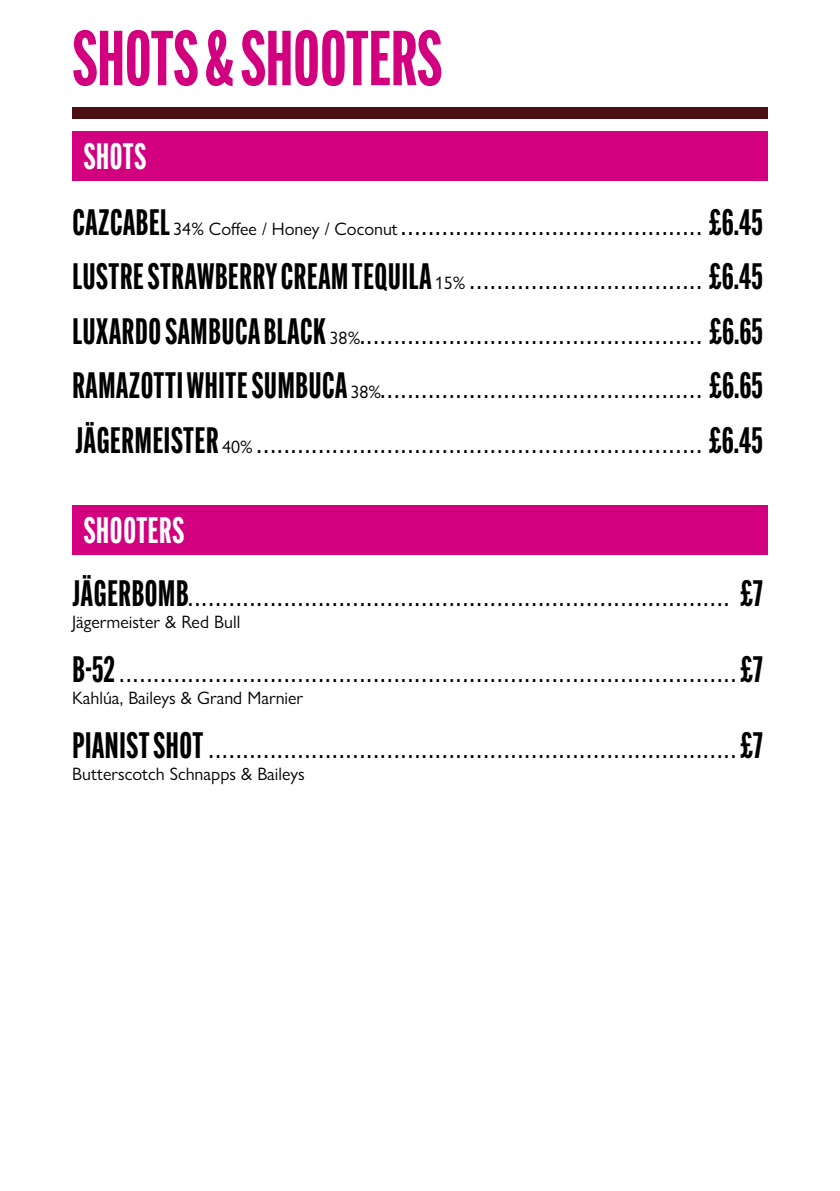
<style>
.page{position:relative;width:840px;height:1191px;background:#fff}
.page>*{position:absolute;margin:0;border:0;box-sizing:border-box;transform-origin:0 0}
.t1{font:700 76px "Alternate Gothic Comp ATF";color:#d2007f}
.t2{font:700 36px "Alternate Gothic Comp ATF";letter-spacing:.02em;color:#fff}
.t3{font:700 24px "Alternate Gothic Comp ATF";color:#000}
.t4{font:18px "Gill Sans Nova";color:#000}
.s1{font-size:36px}
.s2{font-family:"Gill Sans Nova";font-weight:400;font-size:18px}
</style>
<div class="page">
<div style="left:72px;top:131px;width:694px;height:50px;background:#d2007f"></div>
<div style="left:72px;top:505px;width:694px;height:49px;background:#d2007f"></div>
<div style="left:73px;top:108px;width:694px;height:11px;background:#4b1013"></div>
<h1 class="t1" style="left:73px;top:11px;width:370px">SHOTS &amp; SHOOTERS</h1>
<h2 class="t2" style="left:84px;top:134px;width:64px">SHOTS</h2>
<p class="t3" style="left:72px;top:211px;width:691px"><span class="s1">CAZCABEL</span> <span class="s2">34% Coffee / Honey / Coconut</span>............................................ <span class="s1">£6.45</span></p>
<p class="t3" style="left:72px;top:266px;width:691px"><span class="s1">LUSTRE STRAWBERRY CREAM TEQUILA</span> <span class="s2">15%</span> .................................. <span class="s1">£6.45</span></p>
<p class="t3" style="left:72px;top:320px;width:691px"><span class="s1">LUXARDO SAMBUCA BLACK</span> <span class="s2">38%</span>.................................................. <span class="s1">£6.65</span></p>
<p class="t3" style="left:72px;top:375px;width:691px"><span class="s1">RAMAZOTTI WHITE SUMBUCA</span> <span class="s2">38%</span>............................................... <span class="s1">£6.65</span></p>
<p class="t3" style="left:75px;top:429px;width:688px"><span class="s1">JÄGERMEISTER</span> <span class="s2">40%</span> ................................................................. <span class="s1">£6.45</span></p>
<h2 class="t2" style="left:84px;top:508px;width:102px">SHOOTERS</h2>
<p class="t3" style="left:72px;top:583px;width:691px"><span class="s1">JÄGERBOMB</span>............................................................................... <span class="s1">£7</span></p>
<p class="t4" style="left:72px;top:610px;width:170px">Jägermeister &amp; Red Bull</p>
<p class="t3" style="left:72px;top:659px;width:691px"><span class="s1">B-52</span>..........................................................................................<span class="s1">£7</span></p>
<p class="t4" style="left:72px;top:687px;width:233px">Kahlúa, Baileys &amp; Grand Marnier</p>
<p class="t3" style="left:72px;top:735px;width:691px"><span class="s1">PIANIST SHOT</span> .............................................................................<span class="s1">£7</span></p>
<p class="t4" style="left:72px;top:763px;width:234px">Butterscotch Schnapps &amp; Baileys</p>
</div>
